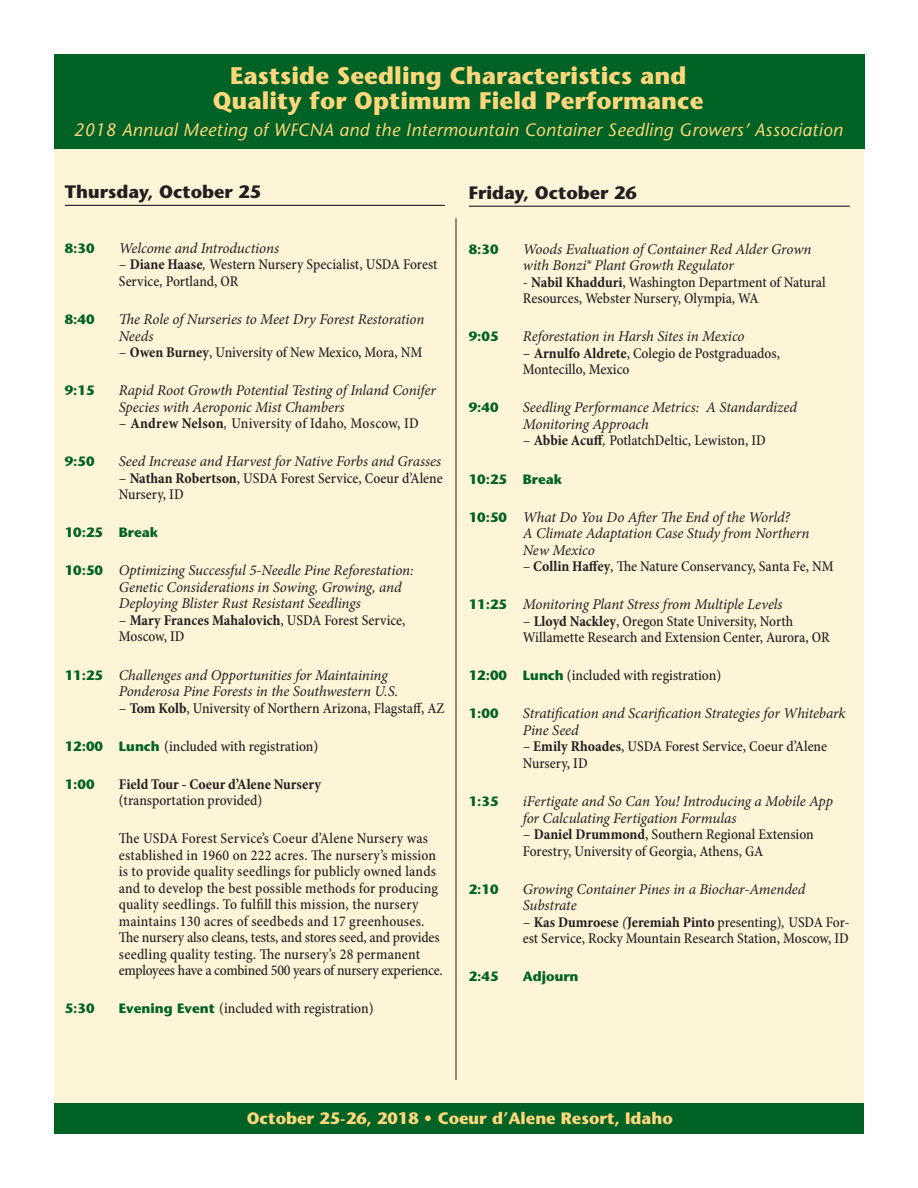
<style>
.page{position:relative;width:918px;height:1188px;background:#fff}
.page>*{position:absolute;margin:0;border:0;box-sizing:border-box;transform-origin:0 0}
.headers{font:700 24px/25.5px "Stone Sans Std";letter-spacing:.005em;color:#fed77d;text-align:center}
.headers-2{font:italic 500 18px "Stone Sans Std";letter-spacing:.02em;color:#fed77d}
.Headers_with_line{font:700 18px "Stone Sans Std";color:#231f20}
.headers-3{font:700 16.5px "Stone Sans Std";color:#fed77d}
.t1{font:500 condensed 15px/16.5px "Minion Pro";color:#231f20}
.t2{font:italic 15px/16.5px "Minion Pro";letter-spacing:-.01em;color:#231f20}
.t3{font:700 condensed 15px/16.5px "Minion Pro";color:#231f20}
.t4{font:700 13.5px "Stone Sans Std";color:#006224}
.s1{font-weight:400;font-style:italic;font-stretch:normal}
.s2{font-weight:700}
.s3{font-family:"Stone Sans Std";font-weight:700;font-style:normal;font-size:13.5px;color:#006224}
.s4{font-family:"Stone Sans Std";font-weight:700;font-stretch:normal;font-size:13.5px;color:#006224}
.s5{font-weight:500}
</style>
<div class="page">
<div style="left:54px;top:145px;width:810px;height:963px;background:#fef4d8"></div>
<div style="left:54px;top:1104px;width:810px;height:30px;background:#006224"></div>
<hr style="left:469px;top:206px;width:381px;height:1px;background:#231f20">
<div style="left:55px;top:54px;width:810px;height:94px;background:#006224"></div>
<hr style="left:456px;top:218px;width:1px;height:862px;background:#231f20">
<hr style="left:65px;top:205px;width:380px;height:1px;background:#231f20">
<p class="headers" style="left:213px;top:63px;width:492px">Eastside Seedling Characteristics and<br>Quality for Optimum Field Performance</p>
<p class="headers-2" style="left:74px;top:119px;width:770px">2018 Annual Meeting of WFCNA and the Intermountain Container Seedling Growers’ Association</p>
<p class="Headers_with_line" style="left:65px;top:181px;width:198px">Thursday, October 25</p>
<p class="t4" style="left:65px;top:240px;width:31px">8:30</p>
<p class="t2" style="left:119px;top:240px;width:162px">Welcome and Introductions</p>
<p class="t1" style="left:119px;top:257px;width:320px"><span class="s1">–</span> <span class="s2">Diane Haase</span><span class="s1">,</span> Western Nursery Specialist, USDA Forest<br>Service, Portland, OR</p>
<p class="t4" style="left:65px;top:311px;width:31px">8:40</p>
<p class="t2" style="left:119px;top:311px;width:307px">The Role of Nurseries to Meet Dry Forest Restoration<br>Needs</p>
<p class="t1" style="left:119px;top:345px;width:305px"><span class="s1">–</span> <span class="s2">Owen Burney</span>, University of New Mexico, Mora, NM</p>
<p class="t4" style="left:65px;top:382px;width:31px">9:15</p>
<p class="t2" style="left:119px;top:382px;width:319px">Rapid Root Growth Potential Testing of Inland Conifer<br>Species with Aeroponic Mist Chambers</p>
<p class="t1" style="left:119px;top:416px;width:302px"><span class="s1">–</span> <span class="s2">Andrew Nelson</span><span class="s1">,</span> University of Idaho, Moscow, ID</p>
<p class="t4" style="left:65px;top:453px;width:31px">9:50</p>
<p class="t2" style="left:119px;top:453px;width:324px">Seed Increase and Harvest for Native Forbs and Grasses</p>
<p class="t1" style="left:119px;top:470px;width:326px"><span class="s1">–</span> <span class="s2">Nathan Robertson</span>, USDA Forest Service, Coeur d’Alene<br>Nursery, ID</p>
<p class="t4" style="left:65px;top:525px;width:95px">10:25 Break</p>
<p class="t2" style="left:119px;top:562px;width:296px;text-indent:-54px"><span class="s3">10:50</span> Optimizing Successful 5-Needle Pine Reforestation:<br>Genetic Considerations in Sowing, Growing, and<br>Deploying Blister Rust Resistant Seedlings</p>
<p class="t1" style="left:119px;top:613px;width:288px"><span class="s1">–</span> <span class="s2">Mary Frances Mahalovich</span>, USDA Forest Service,<br>Moscow, ID</p>
<p class="t2" style="left:119px;top:666px;width:281px;text-indent:-54px"><span class="s3">11:25</span> Challenges and Opportunities for Maintaining<br>Ponderosa Pine Forests in the Southwestern U.S.</p>
<p class="t1" style="left:119px;top:700px;width:327px"><span class="s1">–</span> <span class="s2">Tom Kolb</span>, University of Northern Arizona, Flagstaff, AZ</p>
<p class="t1" style="left:65px;top:738px;width:255px"><span class="s4">12:00 Lunch</span> (included with registration)</p>
<p class="t4" style="left:65px;top:776px;width:31px">1:00</p>
<p class="t3" style="left:119px;top:776px;width:204px">Field Tour - Coeur d’Alene Nursery <span class="s5">(transportation provided)</span></p>
<p class="t1" style="left:119px;top:831px;width:326px">The USDA Forest Service’s Coeur d’Alene Nursery was established in 1960 on 222 acres. The nursery’s mission is to provide quality seedlings for publicly owned lands and to develop the best possible methods for producing quality seedlings. To fulfill this mission, the nursery maintains 130 acres of seedbeds and 17 greenhouses.<br>The nursery also cleans, tests, and stores seed, and provides seedling quality testing. The nursery’s 28 permanent employees have a combined 500 years of nursery experience.</p>
<p class="t4" style="left:65px;top:1001px;width:31px">5:30</p>
<p class="t1" style="left:119px;top:1001px;width:256px"><span class="s4">Evening Event</span> (included with registration)</p>
<p class="Headers_with_line" style="left:469px;top:182px;width:170px">Friday, October 26</p>
<p class="t4" style="left:469px;top:241px;width:31px">8:30</p>
<p class="t2" style="left:523px;top:241px;width:290px">Woods Evaluation of Container Red Alder Grown with Bonzi® Plant Growth Regulator</p>
<p class="t1" style="left:523px;top:274px;width:305px"><span class="s1">-</span> <span class="s2">Nabil Khadduri</span>, Washington Department of Natural<br>Resources, Webster Nursery, Olympia, WA</p>
<p class="t4" style="left:469px;top:329px;width:31px">9:05</p>
<p class="t2" style="left:523px;top:328px;width:223px">Reforestation in Harsh Sites in Mexico</p>
<p class="t1" style="left:523px;top:345px;width:259px"><span class="s1">–</span> <span class="s2">Arnulfo Aldrete</span>, Colegio de Postgraduados,<br>Montecillo, Mexico</p>
<p class="t4" style="left:469px;top:400px;width:31px">9:40</p>
<p class="t2" style="left:523px;top:399px;width:276px">Seedling Performance Metrics: A Standardized<br>Monitoring Approach</p>
<p class="t1" style="left:523px;top:433px;width:244px"><span class="s1">–</span> <span class="s2">Abbie Acuff</span><span class="s1">,</span> PotlatchDeltic, Lewiston, ID</p>
<p class="t4" style="left:469px;top:471px;width:95px">10:25 Break</p>
<p class="t2" style="left:523px;top:509px;width:288px;text-indent:-54px"><span class="s3">10:50</span> What Do You Do After The End of the World?<br>A Climate Adaptation Case Study from Northern<br>New Mexico</p>
<p class="t1" style="left:523px;top:559px;width:312px"><span class="s1">–</span> <span class="s2">Collin Haffey</span>, The Nature Conservancy, Santa Fe, NM</p>
<p class="t2" style="left:469px;top:596px;width:315px"><span class="s3">11:25</span> Monitoring Plant Stress from Multiple Levels</p>
<p class="t1" style="left:523px;top:613px;width:308px"><span class="s1">–</span> <span class="s2">Lloyd Nackley</span>, Oregon State University, North<br>Willamette Research and Extension Center, Aurora, OR</p>
<p class="t1" style="left:469px;top:668px;width:254px"><span class="s4">12:00 Lunch</span> (included with registration)</p>
<p class="t4" style="left:469px;top:706px;width:31px">1:00</p>
<p class="t2" style="left:523px;top:705px;width:324px">Stratification and Scarification Strategies for Whitebark<br>Pine Seed</p>
<p class="t1" style="left:523px;top:739px;width:306px"><span class="s1">–</span> <span class="s2">Emily Rhoades</span>, USDA Forest Service, Coeur d’Alene<br>Nursery, ID</p>
<p class="t4" style="left:469px;top:793px;width:31px">1:35</p>
<p class="t2" style="left:523px;top:793px;width:312px">iFertigate and So Can You! Introducing a Mobile App for Calculating Fertigation Formulas</p>
<p class="t1" style="left:523px;top:827px;width:293px"><span class="s1">–</span> <span class="s2">Daniel Drummond</span>, Southern Regional Extension<br>Forestry, University of Georgia, Athens, GA</p>
<p class="t4" style="left:469px;top:881px;width:31px">2:10</p>
<p class="t2" style="left:523px;top:881px;width:284px">Growing Container Pines in a Biochar-Amended<br>Substrate</p>
<p class="t1" style="left:523px;top:914px;width:328px"><span class="s1">–</span> <span class="s2">Kas Dumroese</span> <span class="s1">(</span><span class="s2">Jeremiah Pinto</span> presenting)<span class="s1">,</span> USDA For&shy;est Service, Rocky Mountain Research Station, Moscow, ID</p>
<p class="t4" style="left:469px;top:968px;width:31px">2:45</p>
<p class="t4" style="left:523px;top:968px;width:57px">Adjourn</p>
<p class="headers-3" style="left:247px;top:1108px;width:428px">October 25-26, 2018 • Coeur d’Alene Resort, Idaho</p>
</div>
